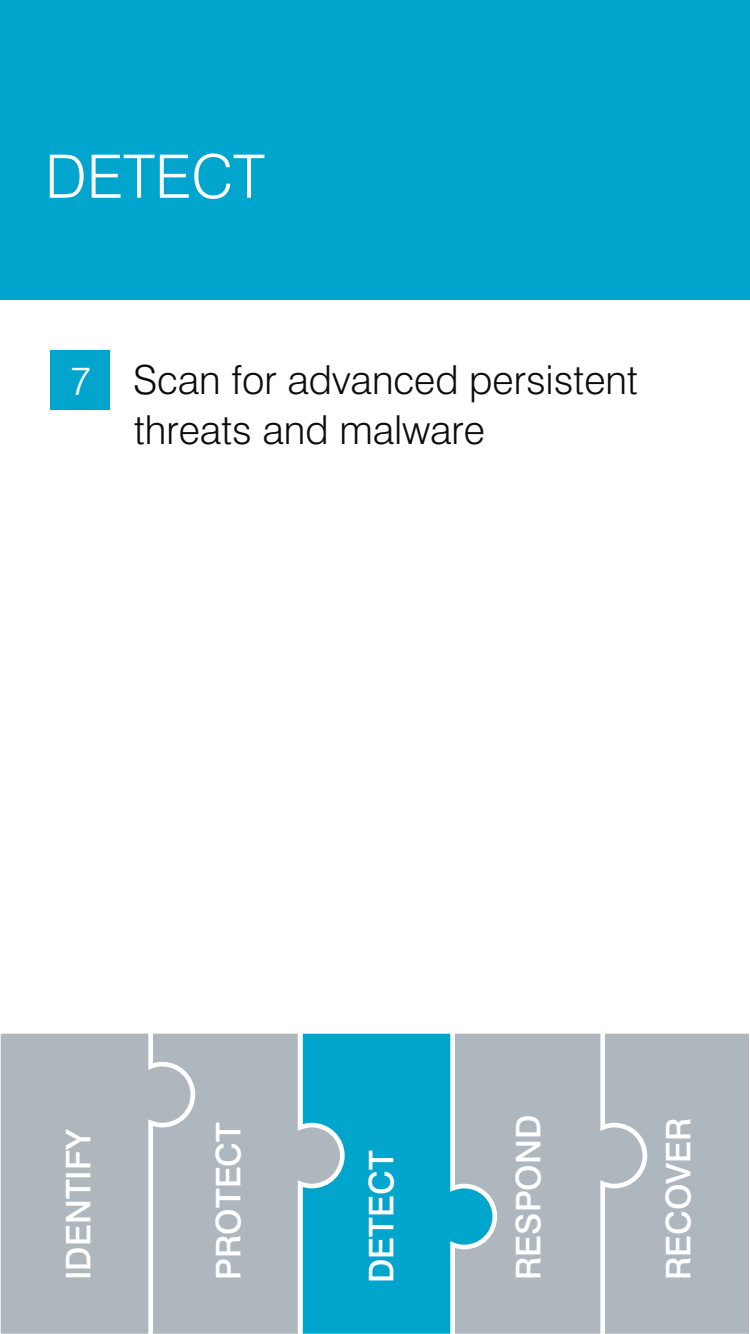
<style>
.page{position:relative;width:750px;height:1334px;background:#fff}
.page>*{position:absolute;margin:0;border:0;box-sizing:border-box;transform-origin:0 0}
.Section{font:300 60px "Swiss 721 BT";color:#fff}
.Text{font:300 40px/50px "Swiss 721 BT";color:#0c0c0c}
.Number{font:300 40px "Swiss 721 BT";color:#fff}
.t1{font:500 34px "Swiss 721 BT";color:#fff}
</style>
<div class="page">
<div style="left:650px;top:1033px;width:99px;height:301px;background:#aeb6be"></div>
<div style="left:499px;top:1033px;width:151px;height:301px;background:#aeb6be"></div>
<svg style="left:347px;top:1033px;width:152px;height:301px;background:#33accc"></svg>
<svg style="left:198px;top:1033px;width:149px;height:301px;background:#86b4c4"></svg>
<div style="left:0;top:1033px;width:198px;height:301px;background:#aeb6be"></div>
<div style="left:0;top:0;width:750px;height:299px;background:#00a5ce"></div>
<div style="left:50px;top:350px;width:60px;height:60px;background:#00a5ce"></div>
<p class="Section" style="left:45px;top:140px;width:222px">DETECT</p>
<p class="Number" style="left:70px;top:356px;width:23px">7</p>
<p class="Text" style="left:133px;top:354px;width:506px">Scan for advanced persistent threats and malware</p>
<p class="t1" style="left:58px;top:1280px;width:153px;rotate:-90deg">IDENTIFY</p>
<p class="t1" style="left:208px;top:1280px;width:159px;rotate:-90deg">PROTECT</p>
<p class="t1" style="left:361px;top:1283px;width:134px;rotate:-90deg">DETECT</p>
<p class="t1" style="left:508px;top:1280px;width:167px;rotate:-90deg">RESPOND</p>
<p class="t1" style="left:658px;top:1280px;width:164px;rotate:-90deg">RECOVER</p>
</div>
